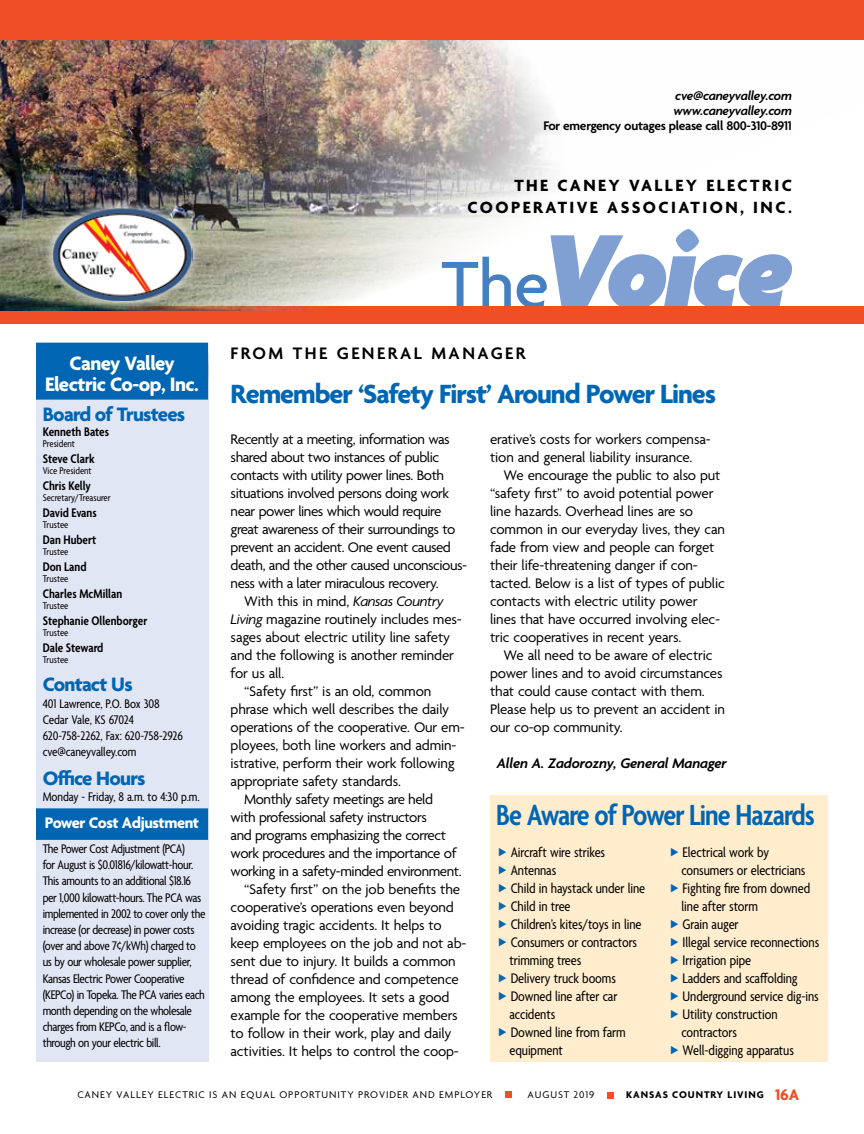
<style>
.page{position:relative;width:864px;height:1134px;background:#fff}
.page>*{position:absolute;margin:0;border:0;box-sizing:border-box;transform-origin:0 0}
.t1{font:italic 900 113.25px "Agenda";letter-spacing:-.04em;color:#80a0d3}
.t2{font:600 condensed 31.5px "Agenda";letter-spacing:-.03em;color:#0066b3}
.t3{font:700 28.5px "Agenda";letter-spacing:-.035em;color:#0066b3}
.t4{font:700 21px "Agenda";letter-spacing:-.035em;color:#0066b3}
.t5{font:700 21px/21px "Agenda";letter-spacing:-.025em;color:#fff;text-align:center}
.t6{font:600 18px "Agenda";letter-spacing:.14em;color:#000}
.t7{font:700 17.55px/21.6px "Agenda";letter-spacing:.14em;color:#000;text-align:right}
.t8{font:700 16.5px "Agenda";letter-spacing:-.025em;color:#fff}
.t9{font:15px/18px "Agenda";letter-spacing:-.01em;color:#000}
.t10{font:15px "Agenda";letter-spacing:-.03em;color:#000}
.t11{font:condensed 15px/18px "Agenda";letter-spacing:-.005em;color:#000}
.t12{font:italic 600 15px "Agenda";letter-spacing:-.01em;color:#000}
.t13{font:condensed 13.5px/16.2px "Agenda";letter-spacing:-.025em;color:#000}
.t14{font:600 condensed 13.5px "Agenda";color:#000}
.t15{font:600 13.5px "Agenda";letter-spacing:-.02em;color:#000}
.t16{font:italic 600 13.5px/15px "Agenda";letter-spacing:-.02em;color:#000}
.t17{font:condensed 13.5px "Agenda";letter-spacing:-.005em;color:#000}
.t18{font:condensed 10.5px "Agenda";color:#000}
.t19{font:10.5px "Agenda";letter-spacing:.09em;color:#000}
.t20{font:700 10.5px "Agenda";letter-spacing:.09em;color:#000}
.s1{font-weight:500;font-style:normal;font-size:71.55px;color:#447fc1}
.s2{font-style:italic}
.s3{font-size:16.5px;color:#f04e25}
</style>
<div class="page">
<div style="left:0;top:306px;width:864px;height:18px;background:#f04e25"></div>
<img style="left:0;top:40px;width:557px;height:270px">
<div style="left:42px;top:197px;width:160px;height:115px;background:#fff;opacity:.75"></div>
<img style="left:52px;top:206px;width:141px;height:95px">
<div style="left:36px;top:355px;width:172px;height:707px;background:#e1e6f4"></div>
<div style="left:36px;top:343px;width:172px;height:36px;background:#0066b3"></div>
<div style="left:36px;top:364px;width:172px;height:36px;background:#0066b3"></div>
<div style="left:36px;top:808px;width:172px;height:32px;background:#0066b3"></div>
<div style="left:490px;top:796px;width:338px;height:266px;background:#ffedce"></div>
<div style="left:0;top:0;width:864px;height:40px;background:#f04e25"></div>
<div style="left:505px;top:1091px;width:7px;height:7px;background:#f04e25"></div>
<div style="left:607px;top:1092px;width:7px;height:7px;background:#f04e25"></div>
<p class="t16" style="left:673px;top:89px;width:120px">cve@caneyvalley.com www.caneyvalley.com</p>
<p class="t15" style="left:543px;top:118px;width:250px">For emergency outages please call 800-310-8911</p>
<p class="t7" style="left:468px;top:176px;width:326px">THE CANEY VALLEY ELECTRIC<br>COOPERATIVE ASSOCIATION, INC.</p>
<h1 class="t1" style="left:442px;top:210px;width:352px"><span class="s1">The</span>Voice</h1>
<p class="t6" style="left:231px;top:344px;width:297px">FROM THE GENERAL MANAGER</p>
<h3 class="t3" style="left:231px;top:378px;width:487px">Remember ‘Safety First’ Around Power Lines</h3>
<p class="t10" style="left:231px;top:431px;width:221px">Recently at a meeting, information was</p>
<p class="t10" style="left:231px;top:449px;width:210px">shared about two instances of public</p>
<p class="t10" style="left:231px;top:467px;width:215px">contacts with utility power lines. Both</p>
<p class="t10" style="left:231px;top:485px;width:220px">situations involved persons doing work</p>
<p class="t10" style="left:231px;top:503px;width:212px">near power lines which would require</p>
<p class="t10" style="left:231px;top:521px;width:226px">great awareness of their surroundings to</p>
<p class="t10" style="left:231px;top:539px;width:222px">prevent an accident. One event caused</p>
<p class="t10" style="left:231px;top:557px;width:238px">death, and the other caused unconscious-</p>
<p class="t10" style="left:231px;top:575px;width:210px">ness with a later miraculous recovery.</p>
<p class="t9" style="left:244px;top:593px;width:201px">With this in mind, <span class="s2">Kansas Country</span></p>
<p class="t9" style="left:231px;top:611px;width:233px"><span class="s2">Living</span> magazine routinely includes mes-</p>
<p class="t9" style="left:231px;top:629px;width:221px">sages about electric utility line safety</p>
<p class="t9" style="left:231px;top:647px;width:225px">and the following is another reminder</p>
<p class="t9" style="left:231px;top:665px;width:55px">for us all.</p>
<p class="t9" style="left:244px;top:683px;width:189px">“Safety first” is an old, common</p>
<p class="t9" style="left:231px;top:701px;width:220px">phrase which well describes the daily</p>
<p class="t9" style="left:231px;top:719px;width:236px">operations of the cooperative. Our em-</p>
<p class="t9" style="left:231px;top:737px;width:227px">ployees, both line workers and admin-</p>
<p class="t9" style="left:231px;top:755px;width:226px">istrative, perform their work following</p>
<p class="t9" style="left:231px;top:773px;width:172px">appropriate safety standards.</p>
<p class="t10" style="left:244px;top:791px;width:190px">Monthly safety meetings are held</p>
<p class="t10" style="left:231px;top:809px;width:198px">with professional safety instructors</p>
<p class="t10" style="left:231px;top:827px;width:217px">and programs emphasizing the correct</p>
<p class="t10" style="left:231px;top:845px;width:228px">work procedures and the importance of</p>
<p class="t10" style="left:231px;top:863px;width:233px">working in a safety-minded environment.</p>
<p class="t9" style="left:244px;top:881px;width:218px">“Safety first” on the job benefits the</p>
<p class="t9" style="left:231px;top:899px;width:225px">cooperative’s operations even beyond</p>
<p class="t9" style="left:231px;top:917px;width:213px">avoiding tragic accidents. It helps to</p>
<p class="t9" style="left:231px;top:935px;width:237px">keep employees on the job and not ab-</p>
<p class="t9" style="left:231px;top:953px;width:227px">sent due to injury. It builds a common</p>
<p class="t9" style="left:231px;top:971px;width:230px">thread of confidence and competence</p>
<p class="t9" style="left:231px;top:989px;width:220px">among the employees. It sets a good</p>
<p class="t9" style="left:231px;top:1007px;width:229px">example for the cooperative members</p>
<p class="t9" style="left:231px;top:1025px;width:222px">to follow in their work, play and daily</p>
<p class="t9" style="left:231px;top:1043px;width:230px">activities. It helps to control the coop-</p>
<h3 class="t5" style="left:45px;top:354px;width:155px">Caney Valley<br>Electric Co-op, Inc.</h3>
<h3 class="t4" style="left:43px;top:403px;width:144px">Board of Trustees</h3>
<p class="t14" style="left:43px;top:425px;width:68px">Kenneth Bates</p>
<p class="t18" style="left:43px;top:438px;width:34px">President</p>
<p class="t14" style="left:43px;top:452px;width:53px">Steve Clark</p>
<p class="t18" style="left:43px;top:465px;width:50px">Vice President</p>
<p class="t14" style="left:43px;top:479px;width:50px">Chris Kelly</p>
<p class="t18" style="left:43px;top:492px;width:69px">Secretary/Treasurer</p>
<p class="t14" style="left:43px;top:506px;width:55px">David Evans</p>
<p class="t18" style="left:43px;top:519px;width:27px">Trustee</p>
<p class="t14" style="left:43px;top:533px;width:55px">Dan Hubert</p>
<p class="t18" style="left:43px;top:546px;width:27px">Trustee</p>
<p class="t14" style="left:43px;top:560px;width:45px">Don Land</p>
<p class="t18" style="left:43px;top:573px;width:27px">Trustee</p>
<p class="t14" style="left:43px;top:587px;width:81px">Charles McMillan</p>
<p class="t18" style="left:43px;top:600px;width:27px">Trustee</p>
<p class="t14" style="left:43px;top:614px;width:106px">Stephanie Ollenborger</p>
<p class="t18" style="left:43px;top:627px;width:27px">Trustee</p>
<p class="t14" style="left:43px;top:641px;width:62px">Dale Steward</p>
<p class="t18" style="left:43px;top:654px;width:27px">Trustee</p>
<h3 class="t4" style="left:43px;top:673px;width:91px">Contact Us</h3>
<p class="t13" style="left:43px;top:696px;width:142px">401 Lawrence, P.O. Box 308<br>Cedar Vale, KS 67024<br>620-758-2262, Fax: 620-758-2926 cve@caneyvalley.com</p>
<h3 class="t4" style="left:43px;top:767px;width:104px">Office Hours</h3>
<p class="t17" style="left:43px;top:789px;width:158px">Monday - Friday, 8 a.m. to 4:30 p.m.</p>
<p class="t8" style="left:45px;top:814px;width:156px">Power Cost Adjustment</p>
<p class="t13" style="left:43px;top:841px;width:164px">The Power Cost Adjustment (PCA)<br>for August is $0.01816/kilowatt-hour.<br>This amounts to an additional $18.16 per 1,000 kilowatt-hours. The PCA was implemented in 2002 to cover only the increase (or decrease) in power costs (over and above 7¢/kWh) charged to us by our wholesale power supplier, Kansas Electric Power Cooperative (KEPCo) in Topeka. The PCA varies each month depending on the wholesale charges from KEPCo, and is a flow&shy;through on your electric bill.</p>
<p class="t9" style="left:490px;top:431px;width:222px">erative’s costs for workers compensa&shy;tion and general liability insurance.</p>
<p class="t9" style="left:490px;top:467px;width:236px;text-indent:14px">We encourage the public to also put “safety first” to avoid potential power line hazards. Overhead lines are so common in our everyday lives, they can fade from view and people can forget their life-threatening danger if con&shy;tacted. Below is a list of types of public contacts with electric utility power lines that have occurred involving elec&shy;tric cooperatives in recent years.</p>
<p class="t9" style="left:490px;top:647px;width:236px;text-indent:14px">We all need to be aware of electric power lines and to avoid circumstances that could cause contact with them.<br>Please help us to prevent an accident in our co-op community.</p>
<p class="t12" style="left:497px;top:755px;width:232px">Allen A. Zadorozny, General Manager</p>
<h2 class="t2" style="left:496px;top:798px;width:320px">Be Aware of Power Line Hazards</h2>
<p class="t11" style="left:510px;top:844px;width:137px">Aircraft wire strikes<br>Antennas<br>Child in haystack under line<br>Child in tree<br>Children’s kites/toys in line<br>Consumers or contractors trimming trees<br>Delivery truck booms<br>Downed line after car accidents<br>Downed line from farm equipment</p>
<p class="t11" style="left:682px;top:844px;width:139px">Electrical work by consumers or electricians<br>Fighting fire from downed line after storm<br>Grain auger<br>Illegal service reconnections<br>Irrigation pipe<br>Ladders and scaffolding<br>Underground service dig-ins<br>Utility construction contractors<br>Well-digging apparatus</p>
<p class="t19" style="left:77px;top:1089px;width:417px">CANEY VALLEY ELECTRIC IS AN EQUAL OPPORTUNITY PROVIDER AND EMPLOYER</p>
<p class="t19" style="left:527px;top:1089px;width:69px">AUGUST 2019</p>
<p class="t20" style="left:626px;top:1089px;width:175px">KANSAS COUNTRY LIVING <span class="s3">16A</span></p>
</div>
